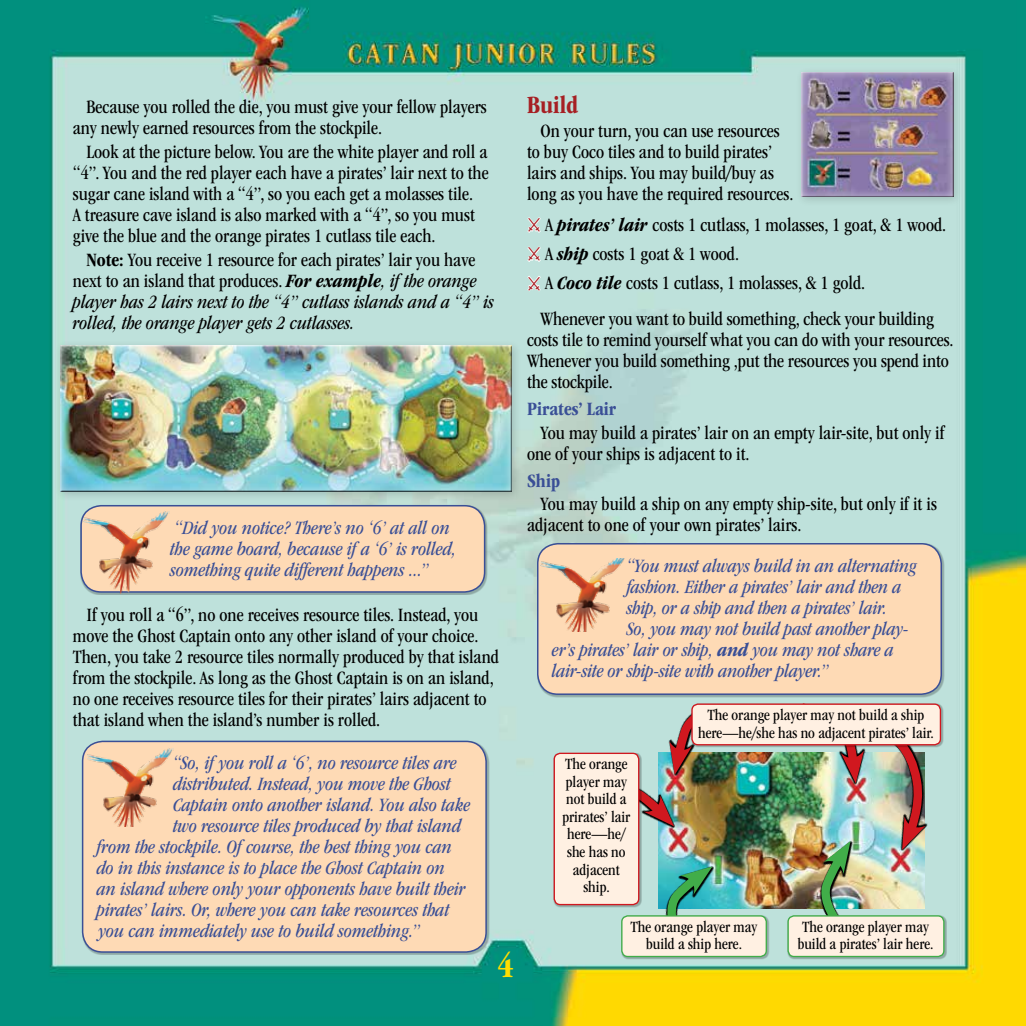
<style>
.page{position:relative;width:1026px;height:1026px;background:#fff}
.page>*{position:absolute;margin:0;border:0;box-sizing:border-box;transform-origin:0 0}
.t1{font:700 condensed 36px "ITC Garamond Std";color:#fd0}
.t2{font:700 condensed 25.5px "ITC Garamond Std";color:#a61f23}
.t3{font:condensed 19.5px/21px "ITC Garamond Std";color:#000}
.t4{font:italic condensed 19.5px/21px "ITC Garamond Std";color:#3a4f96}
.t5{font:italic condensed 19.5px/21px "ITC Garamond Std";color:#000}
.t6{font:700 condensed 19.5px "ITC Garamond Std";color:#3a4f96}
.t7{font:condensed 16.2px/17.5px "ITC Garamond Std";color:#000;text-align:center}
.s1{font-weight:700;font-style:normal}
.s2{font-style:normal}
.s3{font-weight:700}
.s4{color:#a61f23}
.s5{font-weight:700;font-style:italic}
</style>
<div class="page">
<img style="left:0;top:0;width:1026px;height:1026px">
<svg style="left:527px;top:215px;width:15px;height:19px"></svg>
<svg style="left:527px;top:244px;width:15px;height:19px"></svg>
<svg style="left:527px;top:274px;width:15px;height:19px"></svg>
<div style="left:796px;top:66px;width:168px;height:142px;background:#000;opacity:.15"></div>
<div style="left:801px;top:72px;width:153px;height:126px;background:#000;opacity:.75"></div>
<div style="left:80px;top:505px;width:408px;height:90px;background:#000;opacity:.25"></div>
<div style="left:81px;top:506px;width:404px;height:86px;background:#fedab5;border-radius:20px"></div>
<div style="left:80px;top:505px;width:405px;height:88px;border:2px solid #3a4f96;border-radius:20px"></div>
<img style="left:84px;top:510px;width:86px;height:84px">
<div style="left:83px;top:741px;width:403px;height:211px;background:#fedab5;border-radius:20px"></div>
<div style="left:82px;top:741px;width:405px;height:212px;border:2px solid #3a4f96;border-radius:20px"></div>
<img style="left:87px;top:748px;width:86px;height:78px">
<div style="left:55px;top:340px;width:467px;height:162px;background:#000;opacity:.15"></div>
<div style="left:59px;top:345px;width:453px;height:147px;background:#000;opacity:.75"></div>
<div style="left:537px;top:543px;width:408px;height:154px;background:#000;opacity:.25"></div>
<div style="left:538px;top:544px;width:403px;height:150px;background:#fedab5;border-radius:20px"></div>
<div style="left:537px;top:543px;width:405px;height:152px;border:2px solid #3a4f96;border-radius:20px"></div>
<img style="left:540px;top:558px;width:85px;height:74px">
<img style="left:659px;top:752px;width:134px;height:156px">
<svg style="left:657px;top:865px;width:69px;height:50px;background:#4cb2a2"></svg>
<div style="left:621px;top:915px;width:149px;height:44px;background:#000;opacity:.25"></div>
<div style="left:622px;top:916px;width:144px;height:41px;background:#fff0e2;border-radius:6px"></div>
<div style="left:621px;top:915px;width:146px;height:42px;border:1px solid #41ad49;border-radius:6px"></div>
<img style="left:793px;top:704px;width:167px;height:226px">
<img style="left:602px;top:705px;width:127px;height:143px">
<div style="left:553px;top:753px;width:89px;height:155px;background:#000;opacity:.25"></div>
<div style="left:554px;top:753px;width:85px;height:152px;background:#fff0e2;border-radius:6px"></div>
<div style="left:554px;top:753px;width:85px;height:152px;border:1px solid #d0181f;border-radius:6px"></div>
<div style="left:691px;top:703px;width:252px;height:45px;background:#000;opacity:.25"></div>
<div style="left:692px;top:704px;width:248px;height:41px;background:#fff0e2;border-radius:6px"></div>
<div style="left:691px;top:703px;width:250px;height:42px;border:1px solid #d0181f;border-radius:6px"></div>
<div style="left:787px;top:915px;width:160px;height:44px;background:#000;opacity:.25"></div>
<div style="left:788px;top:916px;width:156px;height:41px;background:#fff0e2;border-radius:6px"></div>
<div style="left:787px;top:915px;width:158px;height:42px;border:1px solid #41ad49;border-radius:6px"></div>
<p class="t3" style="left:73px;top:97px;width:415px;text-indent:13px">Because you rolled the die, you must give your fellow players any newly earned resources from the stockpile.</p>
<p class="t3" style="left:73px;top:142px;width:417px;text-indent:13px">Look at the picture below. You are the white player and roll a “4”. You and the red player each have a pirates’ lair next to the sugar cane island with a “4”, so you each get a molasses tile.<br>A treasure cave island is also marked with a “4”, so you must give the blue and the orange pirates 1 cutlass tile each.</p>
<p class="t5" style="left:73px;top:250px;width:423px;text-indent:13px"><span class="s1">Note:</span> <span class="s2">You receive 1 resource for each pirates’ lair you have next to an island that produces.</span> <span class="s3">For example</span>, if the orange player has 2 lairs next to the “4” cutlass islands and a “4” is rolled, the orange player gets 2 cutlasses.</p>
<p class="t4" style="left:170px;top:517px;width:288px">“Did you notice? There’s no ‘6’ at all on the game board, because if a ‘6’ is rolled, something quite different happens ...”</p>
<p class="t3" style="left:73px;top:605px;width:428px;text-indent:13px">If you roll a “6”, no one receives resource tiles. Instead, you move the Ghost Captain onto any other island of your choice.<br>Then, you take 2 resource tiles normally produced by that island from the stockpile. As long as the Ghost Captain is on an island, no one receives resource tiles for their pirates’ lairs adjacent to that island when the island’s number is rolled.</p>
<p class="t4" style="left:173px;top:753px;width:285px">“So, if you roll a ‘6’, no resource tiles are</p>
<p class="t4" style="left:173px;top:774px;width:279px">distributed. Instead, you move the Ghost</p>
<p class="t4" style="left:173px;top:795px;width:299px">Captain onto another island. You also take</p>
<p class="t4" style="left:173px;top:816px;width:290px">two resource tiles produced by that island</p>
<p class="t4" style="left:97px;top:837px;width:357px">from the stockpile. Of course, the best thing you can</p>
<p class="t4" style="left:97px;top:858px;width:350px">do in this instance is to place the Ghost Captain on</p>
<p class="t4" style="left:97px;top:879px;width:370px">an island where only your opponents have built their</p>
<p class="t4" style="left:97px;top:900px;width:354px">pirates’ lairs. Or, where you can take resources that</p>
<p class="t4" style="left:98px;top:921px;width:323px">you can immediately use to build something.”</p>
<h1 class="t1" style="left:497px;top:946px;width:18px">4</h1>
<h2 class="t2" style="left:527px;top:91px;width:52px">Build</h2>
<p class="t3" style="left:527px;top:120px;width:268px;text-indent:13px">On your turn, you can use resources to buy Coco tiles and to build pirates’ lairs and ships. You may build/buy as long as you have the required resources.</p>
<p class="t3" style="left:527px;top:210px;width:421px;line-height:29.2px"><span class="s4">⚔</span> A <span class="s5">pirates’ lair</span> costs 1 cutlass, 1 molasses, 1 goat, &amp; 1 wood. <span class="s4">⚔</span> A <span class="s5">ship</span> costs 1 goat &amp; 1 wood.<br><span class="s4">⚔</span> A <span class="s5">Coco tile</span> costs 1 cutlass, 1 molasses, &amp; 1 gold.</p>
<p class="t3" style="left:527px;top:309px;width:428px;text-indent:13px">Whenever you want to build something, check your building costs tile to remind yourself what you can do with your resources.<br>Whenever you build something ,put the resources you spend into the stockpile.</p>
<p class="t6" style="left:527px;top:398px;width:91px">Pirates’ Lair</p>
<p class="t3" style="left:527px;top:422px;width:419px;text-indent:13px">You may build a pirates’ lair on an empty lair-site, but only if one of your ships is adjacent to it.</p>
<p class="t6" style="left:527px;top:470px;width:34px">Ship</p>
<p class="t3" style="left:527px;top:494px;width:411px;text-indent:13px">You may build a ship on any empty ship-site, but only if it is adjacent to one of your own pirates’ lairs.</p>
<p class="t4" style="left:627px;top:555px;width:292px">“You must always build in an alternating</p>
<p class="t4" style="left:627px;top:576px;width:276px">fashion. Either a pirates’ lair and then a</p>
<p class="t4" style="left:627px;top:597px;width:262px">ship, or a ship and then a pirates’ lair.</p>
<p class="t4" style="left:627px;top:618px;width:284px">So, you may not build past another play-</p>
<p class="t4" style="left:552px;top:639px;width:344px">er’s pirates’ lair or ship, <span class="s3">and</span> you may not share a</p>
<p class="t4" style="left:552px;top:660px;width:278px">lair-site or ship-site with another player.”</p>
<p class="t7" style="left:562px;top:756px;width:70px">The orange player may not build a prirates’ lair here—he/ she has no adjacent ship.</p>
<p class="t7" style="left:698px;top:706px;width:237px">The orange player may not build a ship here—he/she has no adjacent pirates’ lair.</p>
<p class="t7" style="left:630px;top:918px;width:128px">The orange player may build a ship here.</p>
<p class="t7" style="left:798px;top:918px;width:137px;text-align:left">The orange player may build a pirates’ lair here.</p>
</div>
